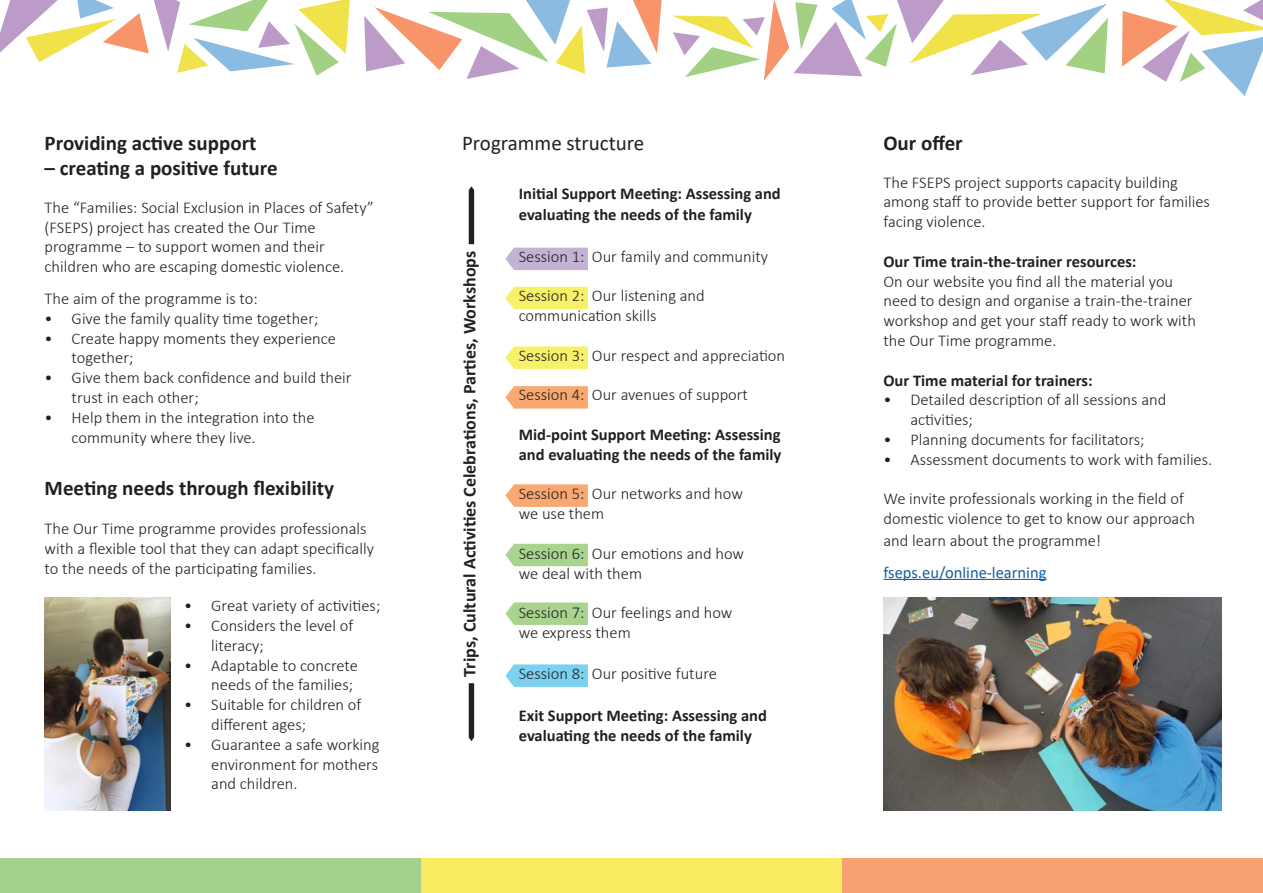
<style>
.page{position:relative;width:1263px;height:893px;background:#fff}
.page>*{position:absolute;margin:0;border:0;box-sizing:border-box;transform-origin:0 0}
.t1{font:700 21px "Calibri";color:#231f20}
.t2{font:21px "Calibri";color:#231f20}
.t3{font:700 18px "Calibri";color:#231f20}
.t4{font:300 16.5px/19.8px "Calibri";color:#231f20}
.t5{font:700 16.5px "Calibri";color:#231f20}
.t6{font:16.5px "Calibri";color:#175d9e}
</style>
<div class="page">
<div style="left:0;top:859px;width:421px;height:34px;background:#a2d18d"></div>
<div style="left:421px;top:859px;width:421px;height:34px;background:#f8ec63"></div>
<div style="left:842px;top:859px;width:421px;height:34px;background:#f8a271"></div>
<hr style="left:883px;top:579px;width:163px;height:1px;background:#175d9e">
<div style="left:505px;top:248px;width:83px;height:22px;background:#c3b2d4"></div>
<svg style="left:505px;top:287px;width:83px;height:22px;background:#f7f071"></svg>
<svg style="left:505px;top:386px;width:83px;height:23px;background:#f9ae7d"></svg>
<svg style="left:505px;top:346px;width:83px;height:23px;background:#f7f174"></svg>
<svg style="left:505px;top:484px;width:83px;height:23px;background:#f9ae7d"></svg>
<svg style="left:505px;top:544px;width:83px;height:22px;background:#add695"></svg>
<svg style="left:505px;top:602px;width:83px;height:23px;background:#afd797"></svg>
<svg style="left:505px;top:664px;width:83px;height:23px;background:#85d5f1"></svg>
<svg style="left:469px;top:186px;width:5px;height:58px"></svg>
<svg style="left:469px;top:683px;width:5px;height:58px"></svg>
<img style="left:883px;top:597px;width:338px;height:213px">
<svg style="left:0;top:0;width:350px;height:76px"></svg>
<svg style="left:364px;top:0;width:298px;height:79px"></svg>
<svg style="left:1122px;top:0;width:141px;height:96px"></svg>
<svg style="left:672px;top:0;width:436px;height:81px"></svg>
<img style="left:45px;top:597px;width:125px;height:213px">
<p class="t1" style="left:45px;top:128px;width:213px">Providing active support</p>
<p class="t1" style="left:45px;top:153px;width:235px">– creating a positive future</p>
<p class="t4" style="left:45px;top:197px;width:331px">The “Families: Social Exclusion in Places of Safety” (FSEPS) project has created the Our Time programme – to support women and their children who are escaping domestic violence.</p>
<p class="t4" style="left:45px;top:288px;width:215px">The aim of the programme is to:</p>
<p class="t4" style="left:45px;top:308px;width:275px">• Give the family quality time together;</p>
<p class="t4" style="left:72px;top:328px;width:266px;text-indent:-27px">• Create happy moments they experience together;</p>
<p class="t4" style="left:72px;top:368px;width:281px;text-indent:-27px">• Give them back confidence and build their trust in each other;</p>
<p class="t4" style="left:72px;top:407px;width:244px;text-indent:-27px">• Help them in the integration into the community where they live.</p>
<p class="t1" style="left:45px;top:473px;width:291px">Meeting needs through flexibility</p>
<p class="t4" style="left:45px;top:519px;width:331px">The Our Time programme provides professionals with a flexible tool that they can adapt specifically to the needs of the participating families.</p>
<p class="t4" style="left:184px;top:596px;width:198px">• Great variety of activities;</p>
<p class="t4" style="left:211px;top:615px;width:143px;text-indent:-27px">• Considers the level of literacy;</p>
<p class="t4" style="left:184px;top:655px;width:175px;text-align:right">• Adaptable to concrete needs of the families;</p>
<p class="t4" style="left:211px;top:695px;width:152px;text-indent:-27px">• Suitable for children of different ages;</p>
<p class="t4" style="left:211px;top:734px;width:170px;text-align:justify;text-indent:-27px">• Guarantee a safe working environment for mothers and children.</p>
<p class="t2" style="left:462px;top:128px;width:184px">Programme structure</p>
<p class="t3" style="left:457px;top:676px;width:427px;rotate:-90deg">Trips, Cultural Activities Celebrations, Parties, Workshops</p>
<p class="t5" style="left:519px;top:182px;width:263px">Initial Support Meeting: Assessing and</p>
<p class="t5" style="left:519px;top:203px;width:235px">evaluating the needs of the family</p>
<p class="t4" style="left:519px;top:246px;width:251px">Session 1: Our family and community</p>
<p class="t4" style="left:519px;top:286px;width:187px">Session 2: Our listening and</p>
<p class="t4" style="left:519px;top:306px;width:139px">communication skills</p>
<p class="t4" style="left:519px;top:345px;width:268px">Session 3: Our respect and appreciation</p>
<p class="t4" style="left:519px;top:385px;width:231px">Session 4: Our avenues of support</p>
<p class="t5" style="left:519px;top:423px;width:263px">Mid-point Support Meeting: Assessing</p>
<p class="t5" style="left:519px;top:443px;width:264px">and evaluating the needs of the family</p>
<p class="t4" style="left:519px;top:484px;width:226px">Session 5: Our networks and how</p>
<p class="t4" style="left:519px;top:504px;width:87px">we use them</p>
<p class="t4" style="left:519px;top:543px;width:227px">Session 6: Our emotions and how</p>
<p class="t4" style="left:519px;top:563px;width:125px">we deal with them</p>
<p class="t4" style="left:519px;top:603px;width:215px">Session 7: Our feelings and how</p>
<p class="t4" style="left:519px;top:622px;width:113px">we express them</p>
<p class="t4" style="left:519px;top:664px;width:200px">Session 8: Our positive future</p>
<p class="t5" style="left:519px;top:704px;width:250px">Exit Support Meeting: Assessing and</p>
<p class="t5" style="left:519px;top:723px;width:235px">evaluating the needs of the family</p>
<p class="t1" style="left:883px;top:128px;width:81px">Our offer</p>
<p class="t4" style="left:883px;top:172px;width:328px">The FSEPS project supports capacity building among staff to provide better support for families facing violence.</p>
<p class="t5" style="left:883px;top:250px;width:254px">Our Time train-the-trainer resources:</p>
<p class="t4" style="left:883px;top:271px;width:314px">On our website you find all the material you need to design and organise a train-the-trainer workshop and get your staff ready to work with the Our Time programme.</p>
<p class="t5" style="left:883px;top:368px;width:211px">Our Time material for trainers:</p>
<p class="t4" style="left:910px;top:390px;width:257px;text-indent:-27px">• Detailed description of all sessions and activities;</p>
<p class="t4" style="left:883px;top:429px;width:263px">• Planning documents for facilitators;</p>
<p class="t4" style="left:883px;top:449px;width:330px">• Assessment documents to work with families.</p>
<p class="t4" style="left:883px;top:489px;width:313px">We invite professionals working in the field of domestic violence to get to know our approach</p>
<p class="t4" style="left:883px;top:530px;width:219px">and learn about the programme!</p>
<p class="t6" style="left:883px;top:561px;width:165px">fseps.eu/online-learning</p>
</div>
